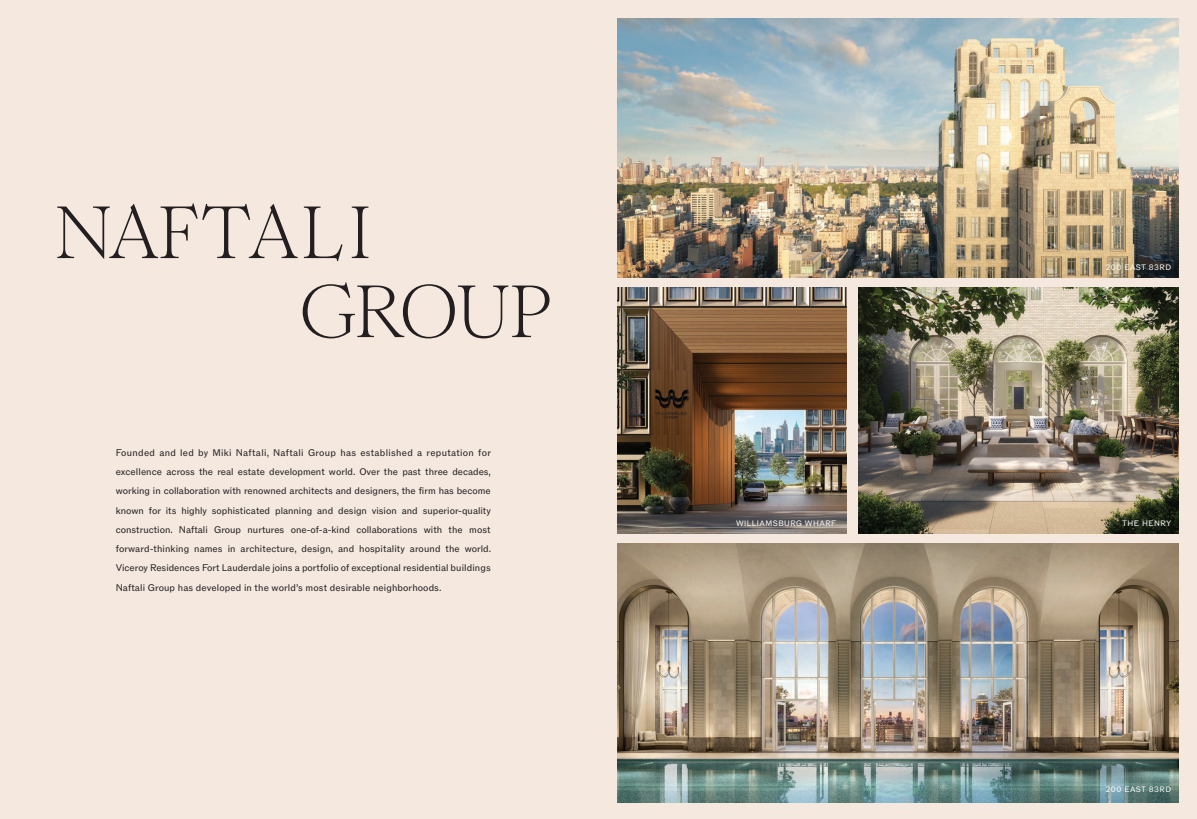
<style>
.page{position:relative;width:1197px;height:819px;background:#f4e8df}
.page>*{position:absolute;margin:0;border:0;box-sizing:border-box;transform-origin:0 0}
.t1{font:73.67px "Romie";letter-spacing:.025em;color:#231f20}
.t2{font:73.67px "Romie";letter-spacing:-.01em;color:#231f20}
.t3{font:9.62px/19.2px "ABCROM";letter-spacing:.01em;color:#231f20;text-align:justify}
.t4{font:7.88px "ABCROM";letter-spacing:.06em;color:#fff}
</style>
<div class="page">
<img style="left:617px;top:288px;width:229px;height:246px">
<img style="left:858px;top:288px;width:320px;height:246px">
<img style="left:617px;top:544px;width:561px;height:259px">
<img style="left:617px;top:19px;width:561px;height:259px">
<p class="t1" style="left:55px;top:168px;width:317px">NAFTALI</p>
<p class="t2" style="left:300px;top:247px;width:253px">GROUP</p>
<p class="t3" style="left:116px;top:443px;width:377px">Founded and led by Miki Naftali, Naftali Group has established a reputation for excellence across the real estate development world. Over the past three decades, working in collaboration with renowned architects and designers, the firm has become known for its highly sophisticated planning and design vision and superior-quality construction. Naftali Group nurtures one-of-a-kind collaborations with the most forward-thinking names in architecture, design, and hospitality around the world.<br>Viceroy Residences Fort Lauderdale joins a portfolio of exceptional residential buildings Naftali Group has developed in the world’s most desirable neighborhoods.</p>
<p class="t4" style="left:1106px;top:263px;width:67px">200 EAST 83RD</p>
<p class="t4" style="left:736px;top:518px;width:102px">WILLIAMSBURG WHARF</p>
<p class="t4" style="left:1122px;top:518px;width:51px">THE HENRY</p>
<p class="t4" style="left:1106px;top:785px;width:67px">200 EAST 83RD</p>
</div>
